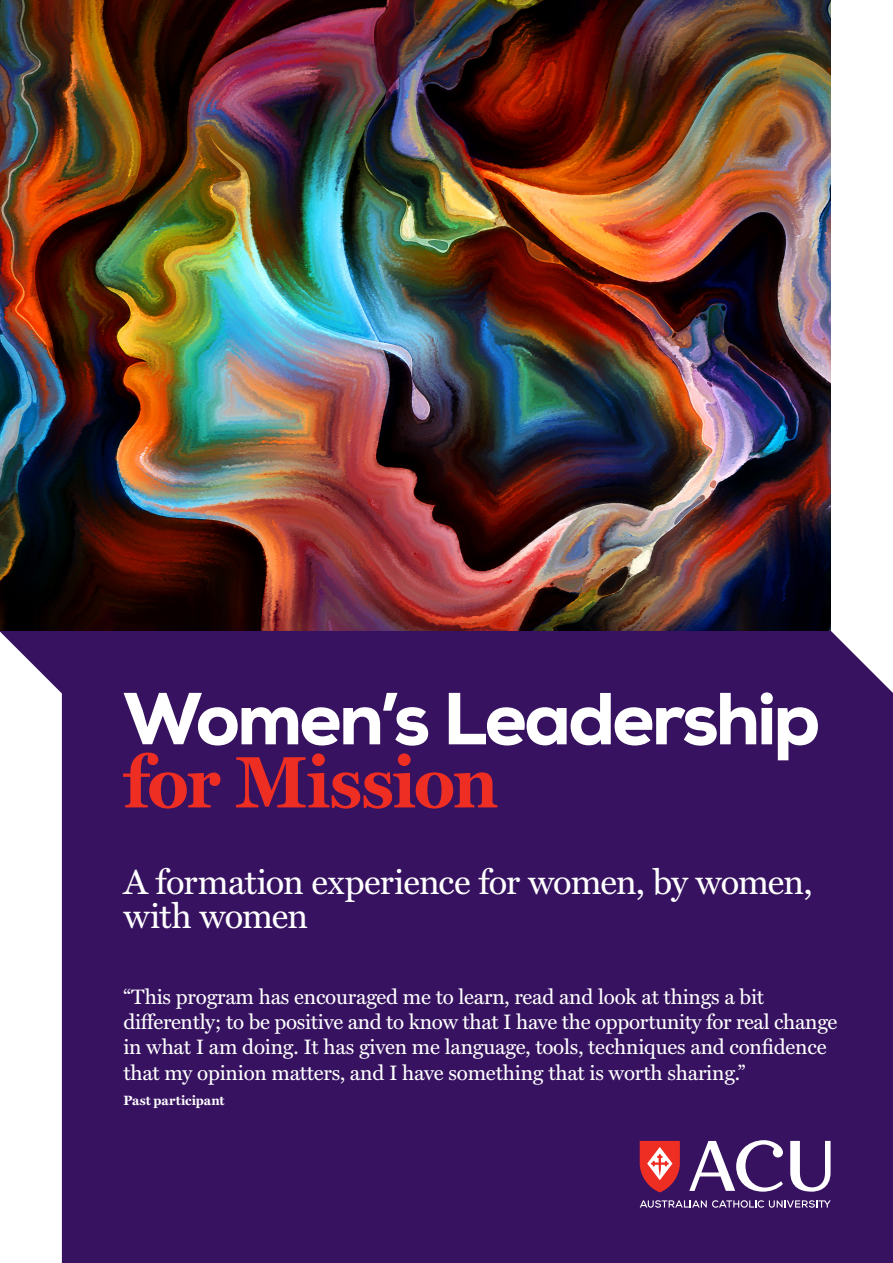
<style>
.page{position:relative;width:893px;height:1263px;background:#fff}
.page>*{position:absolute;margin:0;border:0;box-sizing:border-box;transform-origin:0 0}
._23_Credit{font:800 73.5px/63.2px "Nexa";letter-spacing:-.04em;color:#fff}
._18_Body{font:35.1px/33.8px "Miller Text";letter-spacing:-.025em;color:#fff}
._13_Lead-in_test_-_Purple{font:21px/25.2px "Miller Text";letter-spacing:-.01em;color:#fff}
._13_Lead-in_test_-_Purple-2{font:700 13.5px "Miller Text";letter-spacing:.005em;color:#fff}
.s1{font-family:"Miller Text";font-weight:700;color:#ee2e22}
</style>
<div class="page">
<img style="left:0;top:0;width:831px;height:631px">
<svg style="left:0;top:631px;width:893px;height:632px;background:#45226b"></svg>
<svg style="left:640px;top:1141px;width:40px;height:51px;background:#d44a4e"></svg>
<svg style="left:640px;top:1200px;width:190px;height:8px;background:#796094"></svg>
<svg style="left:790px;top:1141px;width:40px;height:50px"></svg>
<svg style="left:689px;top:1140px;width:94px;height:51px"></svg>
<p class="_23_Credit" style="left:123px;top:687px;width:698px">Women’s Leadership <span class="s1">for Mission</span></p>
<p class="_18_Body" style="left:123px;top:863px;width:691px">A formation experience for women, by women, with women</p>
<p class="_13_Lead-in_test_-_Purple" style="left:123px;top:983px;width:715px">“This program has encouraged me to learn, read and look at things a bit differently; to be positive and to know that I have the opportunity for real change in what I am doing. It has given me language, tools, techniques and confidence that my opinion matters, and I have something that is worth sharing.”</p>
<p class="_13_Lead-in_test_-_Purple-2" style="left:123px;top:1089px;width:103px">Past participant</p>
</div>
